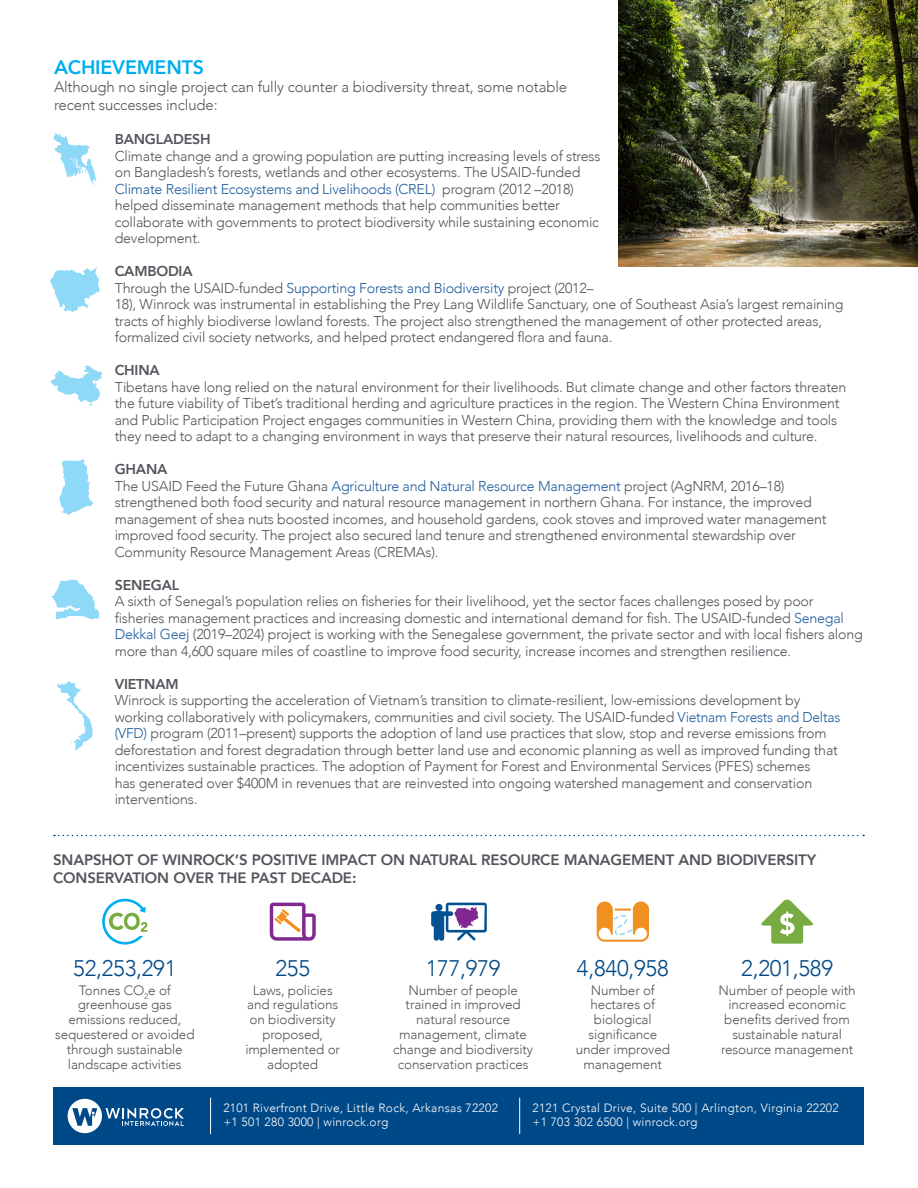
<style>
.page{position:relative;width:918px;height:1188px;background:#fff}
.page>*{position:absolute;margin:0;border:0;box-sizing:border-box;transform-origin:0 0}
.t1{font:300 22.5px "Avenir";letter-spacing:-.01em;color:#004988}
.t2{font:800 19.5px "Avenir";letter-spacing:-.01em;color:#00aded}
.t3{font:800 15px/18px "Avenir";letter-spacing:-.01em;color:#52555b}
.t4{font:300 15px/18px "Avenir";letter-spacing:-.01em;color:#52555b}
.t5{font:300 14.25px/16.5px "Avenir";letter-spacing:-.015em;color:#52555b}
.t6{font:800 14.25px "Avenir";letter-spacing:-.015em;color:#52555b}
.t7{font:300 13.5px/15px "Avenir";letter-spacing:-.01em;color:#52555b;text-align:center}
.t8{font:300 12px/14.4px "Avenir";letter-spacing:.025em;color:#fff}
.s1{color:#215e9e}
.s2{font-weight:800}
</style>
<div class="page">
<svg style="left:53px;top:132px;width:43px;height:54px"></svg>
<svg style="left:50px;top:267px;width:49px;height:45px"></svg>
<svg style="left:59px;top:459px;width:34px;height:56px"></svg>
<svg style="left:57px;top:681px;width:36px;height:69px"></svg>
<svg style="left:54px;top:835px;width:810px;height:1px"></svg>
<svg style="left:597px;top:902px;width:52px;height:40px"></svg>
<svg style="left:270px;top:903px;width:46px;height:38px"></svg>
<svg style="left:102px;top:899px;width:45px;height:46px"></svg>
<svg style="left:761px;top:899px;width:53px;height:45px"></svg>
<svg style="left:431px;top:903px;width:56px;height:38px"></svg>
<div style="left:53px;top:1087px;width:810px;height:58px;background:#004988"></div>
<hr style="left:210px;top:1098px;width:1px;height:36px;background:#fff">
<hr style="left:519px;top:1098px;width:1px;height:36px;background:#fff">
<svg style="left:68px;top:1099px;width:116px;height:34px"></svg>
<svg style="left:50px;top:579px;width:49px;height:40px"></svg>
<img style="left:619px;top:0;width:299px;height:266px">
<svg style="left:50px;top:366px;width:52px;height:40px"></svg>
<h2 class="t2" style="left:54px;top:52px;width:151px">ACHIEVEMENTS</h2>
<p class="t4" style="left:54px;top:77px;width:515px">Although no single project can fully counter a biodiversity threat, some notable recent successes include:</p>
<p class="t6" style="left:115px;top:128px;width:97px">BANGLADESH</p>
<p class="t5" style="left:115px;top:147px;width:487px">Climate change and a growing population are putting increasing levels of stress on Bangladesh’s forests, wetlands and other ecosystems. The USAID-funded <span class="s1">Climate Resilient Ecosystems and Livelihoods (CREL)</span> program (2012 –2018) helped disseminate management methods that help communities better collaborate with governments to protect biodiversity while sustaining economic development.</p>
<p class="t5" style="left:115px;top:263px;width:730px"><span class="s2">CAMBODIA<br></span>Through the USAID-funded <span class="s1">Supporting Forests and Biodiversity</span> project (2012–<br>18), Winrock was instrumental in establishing the Prey Lang Wildlife Sanctuary, one of Southeast Asia’s largest remaining tracts of highly biodiverse lowland forests. The project also strengthened the management of other protected areas, formalized civil society networks, and helped protect endangered flora and fauna.</p>
<p class="t6" style="left:115px;top:359px;width:47px">CHINA</p>
<p class="t5" style="left:115px;top:378px;width:733px">Tibetans have long relied on the natural environment for their livelihoods. But climate change and other factors threaten the future viability of Tibet’s traditional herding and agriculture practices in the region. The Western China Environment and Public Participation Project engages communities in Western China, providing them with the knowledge and tools they need to adapt to a changing environment in ways that preserve their natural resources, livelihoods and culture.</p>
<p class="t5" style="left:115px;top:461px;width:713px"><span class="s2">GHANA<br></span>The USAID Feed the Future Ghana <span class="s1">Agriculture and Natural Resource Management</span> project (AgNRM, 2016–18) strengthened both food security and natural resource management in northern Ghana. For instance, the improved management of shea nuts boosted incomes, and household gardens, cook stoves and improved water management improved food security. The project also secured land tenure and strengthened environmental stewardship over Community Resource Management Areas (CREMAs).</p>
<p class="t6" style="left:115px;top:573px;width:66px">SENEGAL</p>
<p class="t5" style="left:115px;top:593px;width:750px">A sixth of Senegal’s population relies on fisheries for their livelihood, yet the sector faces challenges posed by poor fisheries management practices and increasing domestic and international demand for fish. The USAID-funded <span class="s1">Senegal Dekkal Geej</span> (2019–2024) project is working with the Senegalese government, the private sector and with local fishers along more than 4,600 square miles of coastline to improve food security, increase incomes and strengthen resilience.</p>
<p class="t6" style="left:115px;top:673px;width:65px">VIETNAM</p>
<p class="t5" style="left:115px;top:692px;width:727px">Winrock is supporting the acceleration of Vietnam’s transition to climate-resilient, low-emissions development by working collaboratively with policymakers, communities and civil society. The USAID-funded <span class="s1">Vietnam Forests and Deltas (VFD)</span> program (2011–present) supports the adoption of land use practices that slow, stop and reverse emissions from deforestation and forest degradation through better land use and economic planning as well as improved funding that incentivizes sustainable practices. The adoption of Payment for Forest and Environmental Services (PFES) schemes<br>has generated over $400M in revenues that are reinvested into ongoing watershed management and conservation interventions.</p>
<p class="t3" style="left:53px;top:851px;width:765px">SNAPSHOT OF WINROCK’S POSITIVE IMPACT ON NATURAL RESOURCE MANAGEMENT AND BIODIVERSITY<br>CONSERVATION OVER THE PAST DECADE:</p>
<h1 class="t1" style="left:73px;top:955px;width:105px">52,253,291</h1>
<p class="t7" style="left:55px;top:982px;width:141px">Tonnes CO<sub>2</sub>e of greenhouse gas emissions reduced, sequestered or avoided through sustainable landscape activities</p>
<h1 class="t1" style="left:275px;top:955px;width:36px">255</h1>
<p class="t7" style="left:245px;top:982px;width:96px">Laws, policies and regulations on biodiversity proposed, implemented or adopted</p>
<h1 class="t1" style="left:426px;top:955px;width:76px">177,979</h1>
<p class="t7" style="left:393px;top:982px;width:142px">Number of people trained in improved natural resource management, climate change and biodiversity conservation practices</p>
<h1 class="t1" style="left:577px;top:955px;width:93px">4,840,958</h1>
<p class="t7" style="left:576px;top:982px;width:96px">Number of hectares of biological significance under improved management</p>
<h1 class="t1" style="left:741px;top:955px;width:93px">2,201,589</h1>
<p class="t7" style="left:719px;top:982px;width:139px">Number of people with increased economic benefits derived from sustainable natural resource management</p>
<p class="t8" style="left:223px;top:1100px;width:276px">2101 Riverfront Drive, Little Rock, Arkansas 72202 +1 501 280 3000 | winrock.org</p>
<p class="t8" style="left:532px;top:1100px;width:308px">2121 Crystal Drive, Suite 500 | Arlington, Virginia 22202 +1 703 302 6500 | winrock.org</p>
</div>
